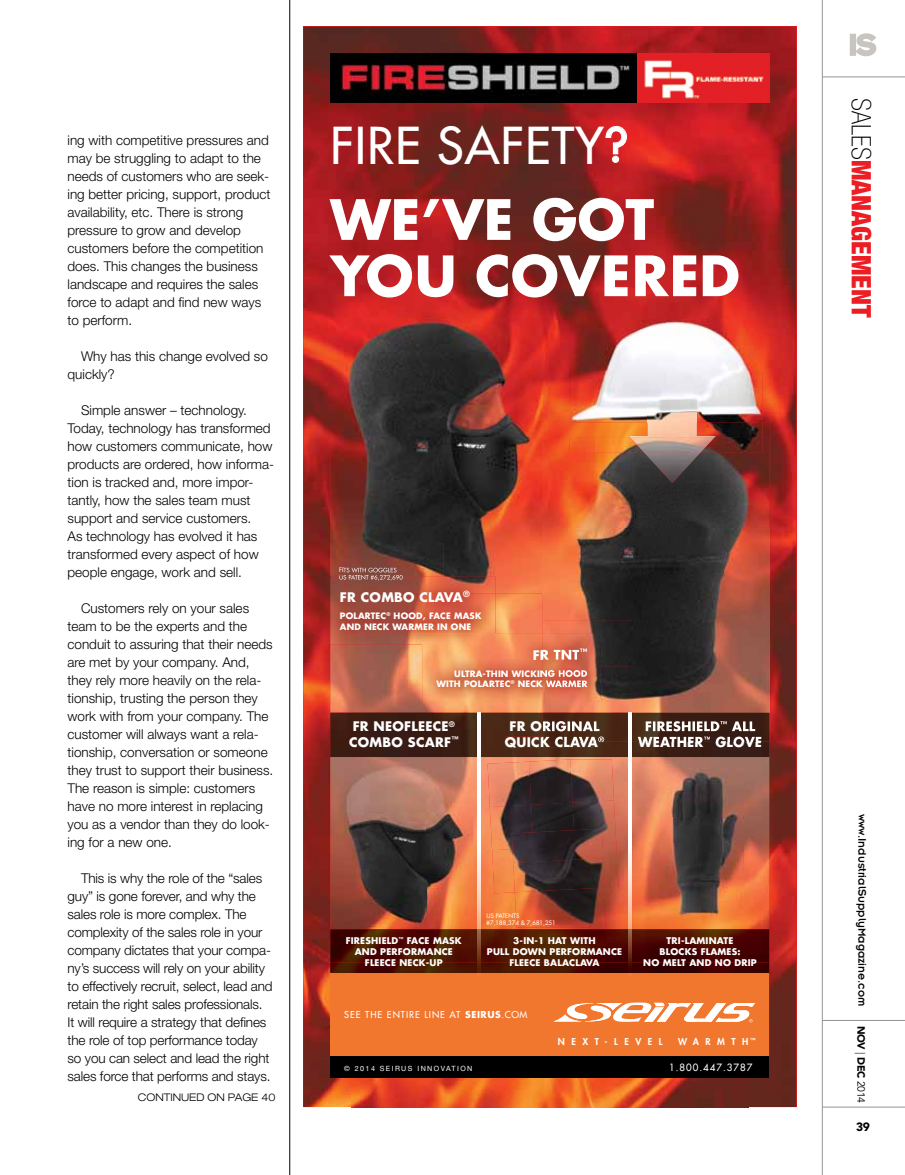
<style>
.page{position:relative;width:905px;height:1175px;background:#fff}
.page>*{position:absolute;margin:0;border:0;box-sizing:border-box;transform-origin:0 0}
.t1{font:700 54px/56.2px "Futura";color:#fff}
.t2{font:49.5px "Futura";letter-spacing:.02em;color:#fff}
.t3{font:900 condensed 27px "Helvetica Neue LT Std";color:#ed1d24}
.t4{font:300 13.5px/18px "Helvetica Neue LT Std";color:#000}
.t5{font:700 12.9px/15.5px "Futura";letter-spacing:.02em;color:#fff}
.t6{font:12px "Insignia LT Std";color:#000}
.t7{font:900 12px "Avenir LT Std";color:#000}
.t8{font:300 expanded 10.5px "Helvetica Neue LT Std";color:#000}
.t9{font:900 10.5px "Avenir LT Std";letter-spacing:-.03em;color:#000}
.t10{font:9.75px "Futura";letter-spacing:.1em;color:#fff}
.t11{font:9.3px "Futura";letter-spacing:.1em;color:#fff}
.t12{font:800 9.3px "Futura";letter-spacing:.7em;color:#fff}
.t13{font:700 9px/10.8px "Futura";letter-spacing:.02em;color:#fff;text-align:center}
.t14{font:700 8.55px/10.4px "Futura";letter-spacing:.02em;color:#fff}
.t15{font:7.2px "Helvetica Neue";letter-spacing:.2em;color:#fff}
.t16{font:6px/7.2px "Futura";letter-spacing:.02em;color:#fff}
.s1{font-family:"Bordeaux";font-weight:500}
.s2{font-weight:700}
.s3{font-weight:100;color:#000}
.s4{font-weight:300}
.s5{font-weight:400}
</style>
<div class="page">
<hr style="left:821px;top:0;width:1px;height:1174px;background:#939598">
<hr style="left:822px;top:1020px;width:82px;height:1px;background:#939598">
<hr style="left:822px;top:76px;width:82px;height:1px;background:#939598">
<hr style="left:822px;top:1106px;width:82px;height:1px;background:#939598">
<svg style="left:849px;top:33px;width:27px;height:23px"></svg>
<img style="left:303px;top:27px;width:493px;height:307px">
<img style="left:303px;top:334px;width:48px;height:773px">
<img style="left:547px;top:334px;width:22px;height:88px">
<img style="left:748px;top:334px;width:48px;height:773px">
<img style="left:351px;top:1078px;width:397px;height:29px">
<svg style="left:605px;top:126px;width:22px;height:37px"></svg>
<img style="left:330px;top:437px;width:213px;height:275px">
<img style="left:330px;top:54px;width:439px;height:49px">
<img style="left:330px;top:962px;width:439px;height:11px">
<img style="left:330px;top:757px;width:439px;height:172px">
<img style="left:330px;top:929px;width:439px;height:33px">
<img style="left:660px;top:768px;width:83px;height:147px">
<img style="left:515px;top:887px;width:92px;height:40px">
<img style="left:487px;top:761px;width:42px;height:46px">
<img style="left:529px;top:759px;width:41px;height:45px">
<img style="left:570px;top:759px;width:44px;height:43px">
<img style="left:490px;top:804px;width:41px;height:46px">
<img style="left:531px;top:802px;width:41px;height:26px">
<img style="left:572px;top:800px;width:44px;height:43px">
<img style="left:492px;top:849px;width:23px;height:44px">
<img style="left:603px;top:843px;width:15px;height:44px">
<img style="left:511px;top:828px;width:92px;height:35px">
<img style="left:513px;top:858px;width:92px;height:34px">
<img style="left:335px;top:760px;width:137px;height:166px">
<div style="left:330px;top:973px;width:439px;height:84px;background:#f1772f"></div>
<div style="left:330px;top:1056px;width:439px;height:22px;background:#000"></div>
<svg style="left:553px;top:1002px;width:202px;height:20px"></svg>
<img style="left:330px;top:712px;width:439px;height:45px">
<img style="left:638px;top:741px;width:65px;height:5px">
<img style="left:710px;top:741px;width:51px;height:6px">
<img style="left:510px;top:721px;width:33px;height:10px">
<img style="left:505px;top:736px;width:93px;height:11px">
<img style="left:477px;top:713px;width:3px;height:249px">
<svg style="left:477px;top:962px;width:3px;height:11px"></svg>
<img style="left:628px;top:741px;width:3px;height:221px">
<svg style="left:628px;top:962px;width:3px;height:11px"></svg>
<img style="left:344px;top:310px;width:203px;height:127px">
<img style="left:344px;top:437px;width:199px;height:104px">
<img style="left:344px;top:541px;width:99px;height:36px">
<img style="left:443px;top:541px;width:100px;height:52px">
<img style="left:344px;top:567px;width:52px;height:5px">
<img style="left:344px;top:575px;width:58px;height:2px">
<img style="left:326px;top:577px;width:169px;height:67px">
<svg style="left:339px;top:567px;width:5px;height:13px"></svg>
<img style="left:344px;top:577px;width:151px;height:16px">
<img style="left:344px;top:577px;width:58px;height:3px">
<img style="left:423px;top:634px;width:120px;height:68px">
<img style="left:423px;top:634px;width:72px;height:10px">
<svg style="left:533px;top:650px;width:10px;height:9px"></svg>
<img style="left:454px;top:670px;width:89px;height:7px">
<img style="left:514px;top:680px;width:29px;height:7px">
<img style="left:543px;top:422px;width:85px;height:15px">
<img style="left:762px;top:422px;width:8px;height:106px">
<img style="left:769px;top:528px;width:1px;height:107px">
<img style="left:769px;top:635px;width:1px;height:106px">
<img style="left:547px;top:437px;width:86px;height:138px">
<img style="left:633px;top:453px;width:91px;height:122px">
<img style="left:724px;top:437px;width:45px;height:304px">
<img style="left:543px;top:575px;width:181px;height:166px">
<img style="left:645px;top:721px;width:74px;height:10px">
<svg style="left:720px;top:721px;width:6px;height:3px"></svg>
<img style="left:727px;top:721px;width:28px;height:10px">
<img style="left:638px;top:737px;width:65px;height:4px">
<svg style="left:704px;top:736px;width:6px;height:3px"></svg>
<img style="left:543px;top:736px;width:55px;height:5px">
<svg style="left:598px;top:736px;width:6px;height:6px"></svg>
<img style="left:543px;top:437px;width:4px;height:156px">
<img style="left:543px;top:650px;width:36px;height:9px">
<svg style="left:580px;top:648px;width:7px;height:4px"></svg>
<img style="left:543px;top:670px;width:44px;height:7px">
<img style="left:543px;top:680px;width:44px;height:7px">
<img style="left:644px;top:453px;width:56px;height:30px">
<img style="left:569px;top:320px;width:193px;height:102px">
<img style="left:715px;top:422px;width:47px;height:15px">
<img style="left:715px;top:437px;width:47px;height:16px">
<img style="left:569px;top:437px;width:59px;height:16px">
<img style="left:647px;top:401px;width:50px;height:21px">
<img style="left:628px;top:422px;width:87px;height:31px">
<hr style="left:289px;top:0;width:1px;height:1174px;background:#000">
<p class="t4" style="left:68px;top:131px;width:204px">ing with competitive pressures and may be struggling to adapt to the needs of customers who are seek&shy;ing better pricing, support, product availability, etc. There is strong pressure to grow and develop customers before the competition does. This changes the business landscape and requires the sales force to adapt and find new ways to perform.</p>
<p class="t4" style="left:68px;top:346px;width:202px;text-indent:14px">Why has this change evolved so quickly?</p>
<p class="t4" style="left:68px;top:400px;width:208px;text-indent:14px">Simple answer – technology.<br>Today, technology has transformed how customers communicate, how products are ordered, how informa&shy;tion is tracked and, more impor&shy;tantly, how the sales team must support and service customers.<br>As technology has evolved it has transformed every aspect of how people engage, work and sell.</p>
<p class="t4" style="left:68px;top:598px;width:207px;text-indent:14px">Customers rely on your sales team to be the experts and the conduit to assuring that their needs are met by your company. And, they rely more heavily on the rela&shy;tionship, trusting the person they work with from your company. The customer will always want a rela&shy;tionship, conversation or someone they trust to support their business.<br>The reason is simple: customers have no more interest in replacing you as a vendor than they do look&shy;ing for a new one.</p>
<p class="t4" style="left:68px;top:868px;width:207px;text-indent:14px">This is why the role of the “sales guy” is gone forever, and why the sales role is more complex. The complexity of the sales role in your company dictates that your compa&shy;ny’s success will rely on your ability to effectively recruit, select, lead and retain the right sales professionals.<br>It will require a strategy that defines the role of top performance today so you can select and lead the right sales force that performs and stays.</p>
<p class="t8" style="left:138px;top:1091px;width:139px">CONTINUED ON PAGE 40</p>
<h2 class="t2" style="left:330px;top:113px;width:298px">FIRE SAFETY<span class="s1">?</span></h2>
<h1 class="t1" style="left:330px;top:190px;width:411px">WE’VE GOT<br>YOU COVERED</h1>
<p class="t5" style="left:340px;top:589px;width:131px">FR COMBO CLAVA<sup>®</sup></p>
<p class="t14" style="left:340px;top:610px;width:143px">POLARTEC<sup>®</sup> HOOD, FACE MASK<br>AND NECK WARMER IN ONE</p>
<p class="t14" style="left:436px;top:668px;width:152px;text-align:right">ULTRA-THIN WICKING HOOD<br>WITH POLARTEC<sup>®</sup> NECK WARMER</p>
<p class="t5" style="left:349px;top:718px;width:111px">FR NEOFLEECE<sup>®<br></sup>COMBO SCARF<sup>™</sup></p>
<p class="t5" style="left:505px;top:733px;width:101px">QUICK CLAVA<sup>®</sup></p>
<p class="t5" style="left:638px;top:733px;width:125px">WEATHER<sup>™</sup> GLOVE</p>
<p class="t16" style="left:486px;top:911px;width:71px">US PATENTS<br>#7,188,374 &amp; 7,681,251</p>
<p class="t13" style="left:487px;top:935px;width:137px">3-IN-1 HAT WITH<br>PULL DOWN PERFORMANCE<br>FLEECE BALACLAVA</p>
<p class="t13" style="left:346px;top:935px;width:117px">FIRESHIELD<sup>™</sup> FACE MASK<br>AND PERFORMANCE<br>FLEECE NECK-UP</p>
<p class="t13" style="left:643px;top:935px;width:115px">TRI-LAMINATE<br>BLOCKS FLAMES:<br>NO MELT AND NO DRIP</p>
<p class="t11" style="left:344px;top:1008px;width:185px">SEE THE ENTIRE LINE AT <span class="s2">SEIRUS</span>.COM</p>
<p class="t12" style="left:558px;top:1035px;width:106px">NEXT-LEVEL</p>
<p class="t12" style="left:678px;top:1035px;width:79px">WARMTH<sup>™</sup></p>
<p class="t15" style="left:344px;top:1063px;width:130px">© 2014 SEIRUS INNOVATION</p>
<p class="t10" style="left:669px;top:1061px;width:85px">1.800.447.3787</p>
<h3 class="t3" style="left:877px;top:98px;width:221px;rotate:90deg"><span class="s3">sales</span>management</h3>
<p class="t6" style="left:868px;top:813px;width:194px;rotate:90deg">www.IndustrialSupplyMagazine.com</p>
<p class="t9" style="left:867px;top:1025px;width:79px;rotate:90deg">Nov <span class="s4">|</span> Dec <span class="s5">2014</span></p>
<p class="t7" style="left:856px;top:1119px;width:15px">39</p>
</div>
